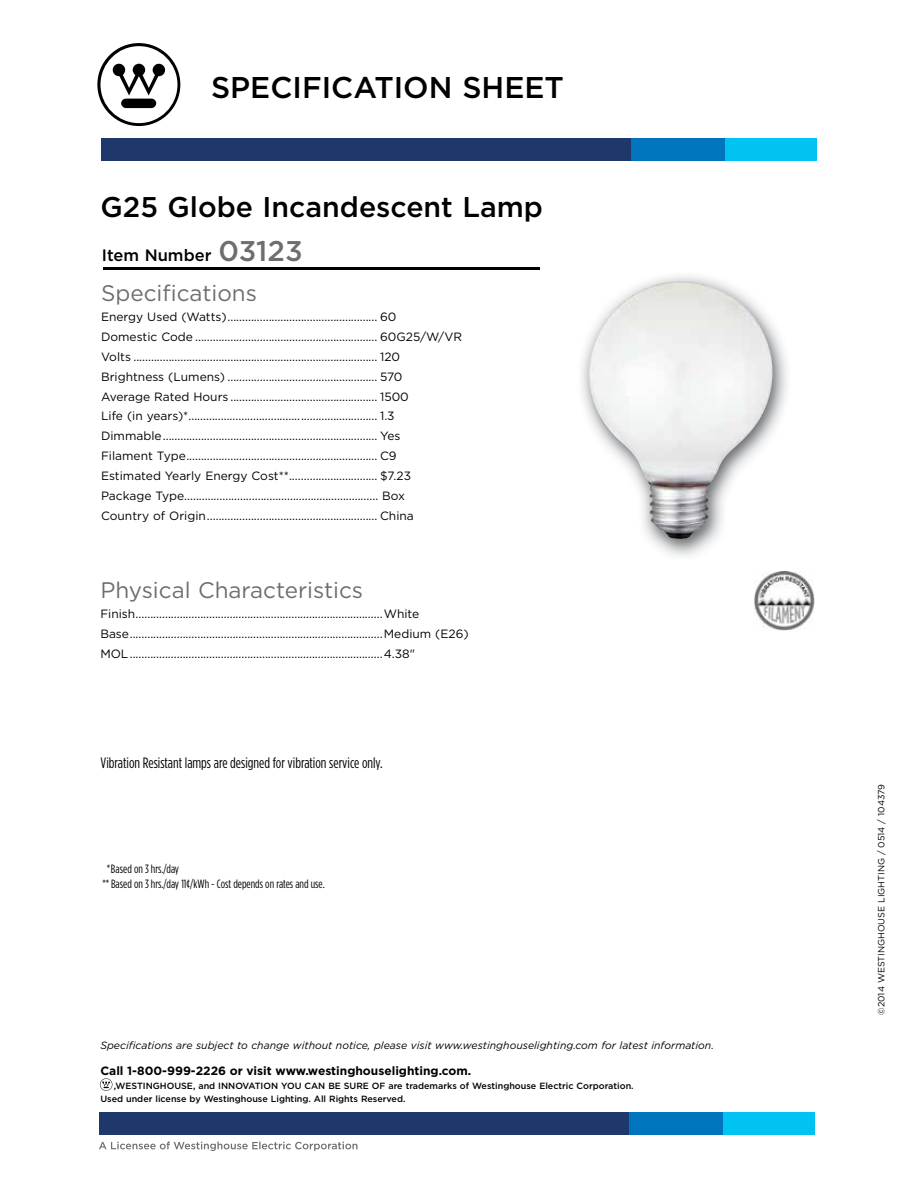
<style>
.page{position:relative;width:918px;height:1188px;background:#fff}
.page>*{position:absolute;margin:0;border:0;box-sizing:border-box;transform-origin:0 0}
.t1{font:500 30px "Gotham";color:#000}
.t2{font:500 28.5px "Gotham";color:#000}
.t3{font:22.5px "Gotham";color:#6d6e71}
.t4{font:500 16.5px "Gotham";color:#000}
.t5{font:15px "Gotham Condensed";color:#000}
.t6{font:12px/19.8px "Gotham";color:#000}
.t7{font:12px/15px "Gotham Condensed";color:#000}
.t8{font:700 12px "Gotham";color:#000}
.t9{font:italic 10.5px "Gotham";color:#000}
.t10{font:500 9px/13.5px "Gotham";color:#000}
.t11{font:9px "Gotham";color:#000}
.s1{font-size:28.5px;color:#6d6e71}
</style>
<div class="page">
<img style="left:753px;top:571px;width:62px;height:59px">
<svg style="left:100px;top:1078px;width:12px;height:13px"></svg>
<div style="left:104px;top:1112px;width:711px;height:22px;background:#00c2f3"></div>
<div style="left:99px;top:1112px;width:624px;height:22px;background:#1f386b"></div>
<div style="left:629px;top:1112px;width:94px;height:22px;background:#0075be"></div>
<svg style="left:99px;top:1142px;width:258px;height:9px"></svg>
<hr style="left:103px;top:267px;width:436px;height:3px;background:#000">
<img style="left:581px;top:276px;width:206px;height:280px">
<img style="left:589px;top:281px;width:184px;height:258px">
<svg style="left:97px;top:43px;width:83px;height:83px"></svg>
<div style="left:106px;top:138px;width:711px;height:23px;background:#00c2f3"></div>
<div style="left:101px;top:138px;width:624px;height:23px;background:#1f386b"></div>
<div style="left:631px;top:138px;width:94px;height:23px;background:#0075be"></div>
<h1 class="t1" style="left:211px;top:68px;width:355px">SPECIFICATION SHEET</h1>
<h2 class="t2" style="left:101px;top:189px;width:444px">G25 Globe Incandescent Lamp</h2>
<h3 class="t4" style="left:102px;top:244px;width:202px">Item Number <span class="s1">03123</span></h3>
<h3 class="t3" style="left:101px;top:279px;width:157px">Specifications</h3>
<p class="t6" style="left:101px;top:307px;width:362px">Energy Used (Watts) ................................................... 60<br>Domestic Code .............................................................. 60G25/W/VR Volts ................................................................................... 120<br>Brightness (Lumens) ................................................... 570<br>Average Rated Hours .................................................. 1500<br>Life (in years)*...................................... .......................... 1.3<br>Dimmable ......................................................................... Yes<br>Filament Type ................................................................. C9<br>Estimated Yearly Energy Cost**...... ........................ $7.23<br>Package Type.................................................................. Box<br>Country of Origin .......................................................... China</p>
<h3 class="t3" style="left:100px;top:576px;width:264px">Physical Characteristics</h3>
<p class="t6" style="left:100px;top:604px;width:370px">Finish ....................................................................................White<br>Base ......................................................................................Medium (E26)<br>MOL ......................................................................................4.38"</p>
<p class="t5" style="left:101px;top:754px;width:284px">Vibration Resistant lamps are designed for vibration service only.</p>
<p class="t7" style="left:103px;top:861px;width:224px;text-indent:4px">* Based on 3 hrs./day<br>** Based on 3 hrs./day 11¢/kWh - Cost depends on rates and use.</p>
<p class="t9" style="left:100px;top:1038px;width:615px">Specifications are subject to change without notice, please visit www.westinghouselighting.com for latest information.</p>
<p class="t8" style="left:100px;top:1063px;width:373px">Call 1-800-999-2226 or visit www.westinghouselighting.com.</p>
<p class="t10" style="left:100px;top:1079px;width:535px;text-indent:13px">,WESTINGHOUSE, and INNOVATION YOU CAN BE SURE OF are trademarks of Westinghouse Electric Corporation.<br>Used under license by Westinghouse Lighting. All Rights Reserved.</p>
<p class="t11" style="left:876px;top:1015px;width:232px;rotate:-90deg">©2014 WESTINGHOUSE LIGHTING / 0514 / 104379</p>
</div>
